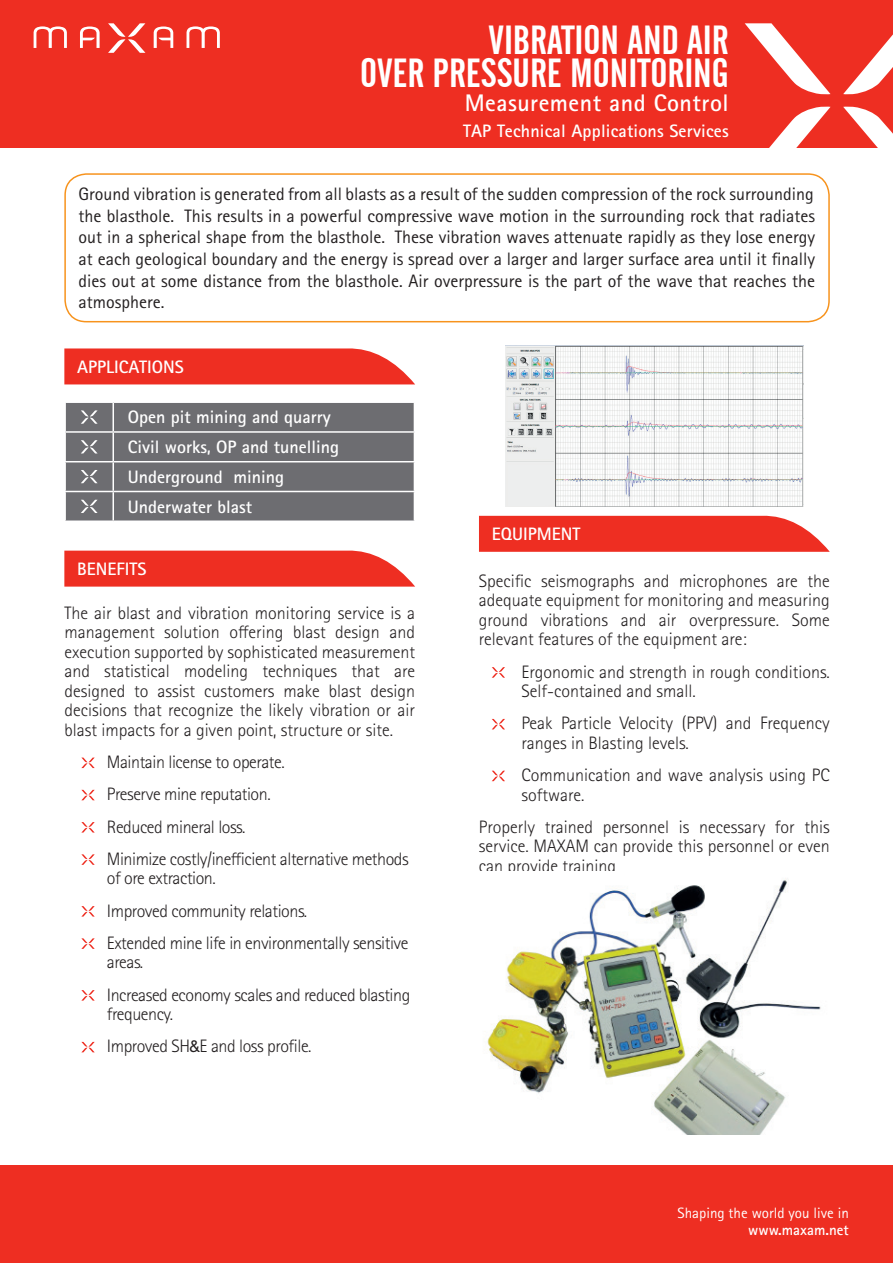
<style>
.page{position:relative;width:893px;height:1263px;background:#fff}
.page>*{position:absolute;margin:0;border:0;box-sizing:border-box;transform-origin:0 0}
.t1{font:40.5px/33px "Alternate Gothic No 2 BT";color:#fff;text-align:right}
.t2{font:700 24px "Rotis Sans Serif W1 G";letter-spacing:.02em;color:#fff}
.t3{font:300 18px/19.5px "Rotis Sans Serif W1 G";letter-spacing:-.02em;color:#231f20}
.t4{font:18px/21.6px "Rotis Sans Serif W1 G";color:#231f20;text-align:justify}
.t5{font:300 18px/19.5px "Rotis Sans Serif W1 G";color:#231f20}
.t6{font:700 18px/29.7px "Rotis Sans Serif W1 G";color:#fff}
.t7{font:15px "Rotis Sans Serif W1 G";color:#fff}
.t8{font:700 15px "Rotis Sans Serif W1 G";color:#fff}
.s1{font-family:"Helvetica Neue LT Std";font-weight:400;font-size:16.5px}
</style>
<div class="page">
<div style="left:0;top:0;width:893px;height:147px;background:#ee2e22"></div>
<svg style="left:108px;top:23px;width:37px;height:30px"></svg>
<svg style="left:33px;top:26px;width:34px;height:22px"></svg>
<svg style="left:80px;top:26px;width:20px;height:22px"></svg>
<svg style="left:154px;top:26px;width:19px;height:22px"></svg>
<svg style="left:186px;top:26px;width:34px;height:22px"></svg>
<div style="left:0;top:1165px;width:893px;height:98px;background:#ee2e22"></div>
<svg style="left:841px;top:106px;width:52px;height:42px"></svg>
<svg style="left:768px;top:106px;width:65px;height:42px"></svg>
<svg style="left:745px;top:23px;width:86px;height:71px"></svg>
<svg style="left:843px;top:34px;width:50px;height:60px"></svg>
<div style="left:64px;top:173px;width:766px;height:149px;border:2px solid #f7931d;border-radius:21px"></div>
<svg style="left:64px;top:348px;width:351px;height:36px;background:#ef3d32"></svg>
<svg style="left:65px;top:402px;width:350px;height:119px;background:#79797c"></svg>
<svg style="left:64px;top:550px;width:351px;height:37px;background:#ef3f34"></svg>
<svg style="left:81px;top:757px;width:14px;height:11px"></svg>
<svg style="left:81px;top:790px;width:14px;height:10px"></svg>
<svg style="left:81px;top:822px;width:14px;height:10px"></svg>
<svg style="left:81px;top:854px;width:14px;height:11px"></svg>
<svg style="left:81px;top:906px;width:14px;height:10px"></svg>
<svg style="left:81px;top:938px;width:14px;height:11px"></svg>
<svg style="left:81px;top:990px;width:14px;height:11px"></svg>
<svg style="left:81px;top:1042px;width:14px;height:10px"></svg>
<svg style="left:479px;top:515px;width:351px;height:37px;background:#ef3f34"></svg>
<svg style="left:492px;top:667px;width:13px;height:11px"></svg>
<svg style="left:492px;top:719px;width:13px;height:10px"></svg>
<svg style="left:492px;top:771px;width:13px;height:10px"></svg>
<img style="left:505px;top:346px;width:298px;height:160px">
<img style="left:487px;top:878px;width:334px;height:257px">
<h1 class="t1" style="left:360px;top:24px;width:370px">VIBRATION AND AIR<br>OVER PRESSURE MONITORING</h1>
<h2 class="t2" style="left:465px;top:88px;width:265px">Measurement and Control</h2>
<p class="t6" style="left:463px;top:115px;width:267px">TAP Technical Applications Services</p>
<p class="t4" style="left:79px;top:183px;width:738px">Ground vibration is generated from all blasts as a result of the sudden compression of the rock surrounding the blasthole. This results in a powerful compressive wave motion in the surrounding rock that radiates out in a spherical shape from the blasthole. These vibration waves attenuate rapidly as they lose energy at each geological boundary and the energy is spread over a larger and larger surface area until it finally dies out at some distance from the blasthole. Air overpressure is the part of the wave that reaches the atmosphere.</p>
<p class="t6" style="left:77px;top:352px;width:108px">APPLICATIONS</p>
<p class="t6" style="left:128px;top:402px;width:213px">Open pit mining and quarry<br>Civil works, OP and tunelling<br>Underground mining<br>Underwater blast</p>
<p class="t6" style="left:77px;top:554px;width:71px">BENEFITS</p>
<p class="t3" style="left:64px;top:603px;width:352px;text-align:justify">The air blast and vibration monitoring service is a management solution offering blast design and execution supported by sophisticated measurement and statistical modeling techniques that are designed to assist customers make blast design decisions that recognize the likely vibration or air blast impacts for a given point, structure or site.</p>
<p class="t3" style="left:107px;top:746px;width:303px;line-height:32.2px">Maintain license to operate.<br>Preserve mine reputation.<br>Reduced mineral loss.<br>Minimize costly/inefficient alternative methods</p>
<p class="t3" style="left:107px;top:862px;width:303px;line-height:32.2px">of ore extraction.<br>Improved community relations.<br>Extended mine life in environmentally sensitive</p>
<p class="t3" style="left:107px;top:946px;width:305px;line-height:32.2px">areas.<br>Increased economy scales and reduced blasting</p>
<p class="t3" style="left:107px;top:998px;width:206px;line-height:32.2px">frequency.<br>Improved SH<span class="s1">&amp;</span>E and loss profile.</p>
<p class="t6" style="left:492px;top:519px;width:90px">EQUIPMENT</p>
<p class="t3" style="left:479px;top:571px;width:352px;text-align:justify">Specific seismographs and microphones are the adequate equipment for monitoring and measuring ground vibrations and air overpressure. Some relevant features of the equipment are:</p>
<p class="t5" style="left:521px;top:662px;width:310px">Ergonomic and strength in rough conditions.<br>Self-contained and small.</p>
<p class="t5" style="left:521px;top:714px;width:310px">Peak Particle Velocity (PPV) and Frequency ranges in Blasting levels.</p>
<p class="t5" style="left:521px;top:766px;width:310px">Communication and wave analysis using PC software.</p>
<p class="t3" style="left:479px;top:817px;width:352px;text-align:justify">Properly trained personnel is necessary for this service. MAXAM can provide this personnel or even can provide training</p>
<p class="t7" style="left:677px;top:1204px;width:173px">Shaping the world you live in</p>
<p class="t8" style="left:748px;top:1220px;width:102px">www.maxam.net</p>
</div>
